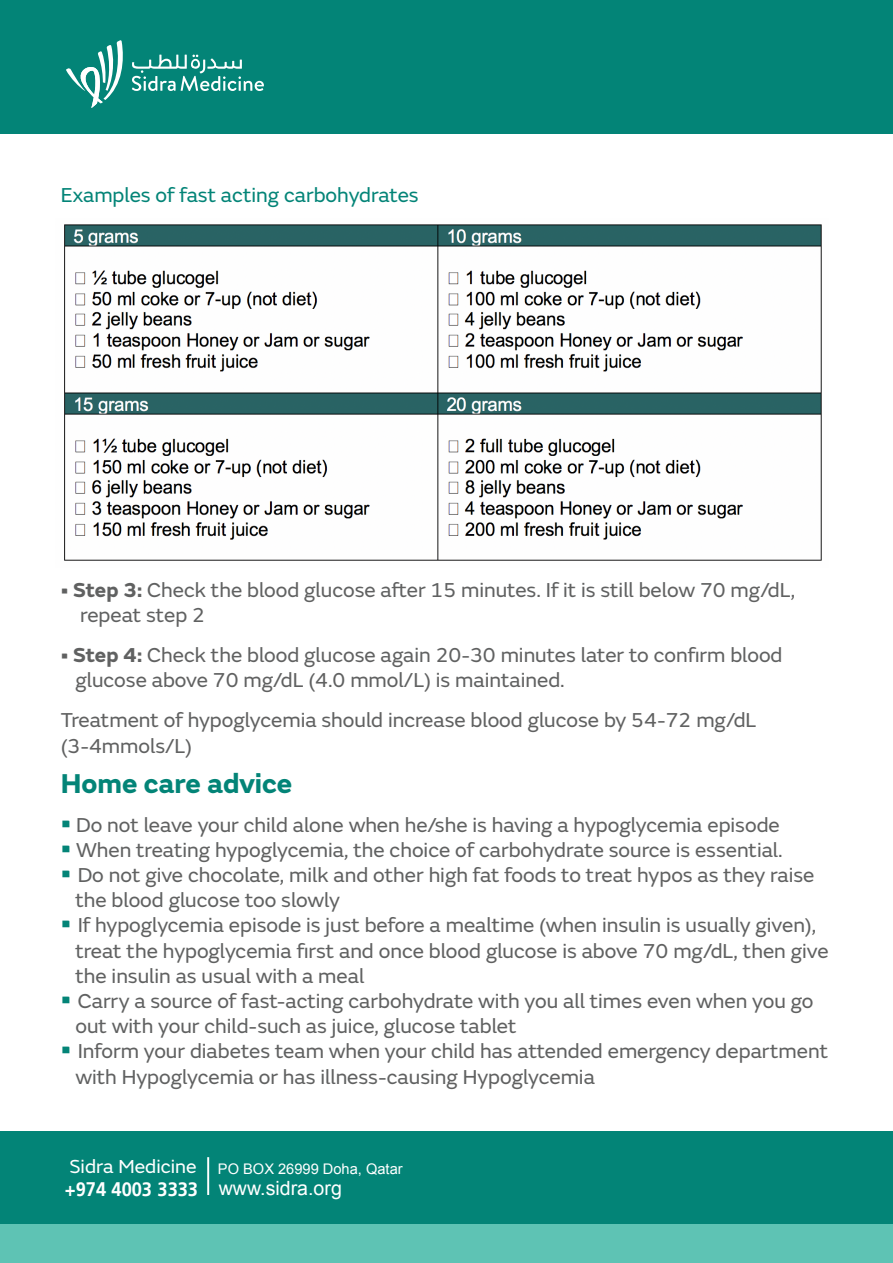
<style>
.page{position:relative;width:893px;height:1263px;background:#fff}
.page>*{position:absolute;margin:0;border:0;box-sizing:border-box;transform-origin:0 0}
.t1{font:700 28.35px "FS Emeric";color:#038477}
.t2{font:21px/25.2px "FS Emeric";color:#606161}
.t3{font:21px "FS Emeric";color:#038477}
.t4{font:19.65px "Arial";color:#fff}
.t5{font:14.7px "Arial";color:#fff}
.s1{font-weight:700}
.s2{font-weight:700;font-size:28.35px;color:#038477}
.s3{font-family:"FS Emeric";font-size:19.65px}
.s4{font-family:"Frutiger LT Arabic 65";font-weight:700}
</style>
<div class="page">
<div style="left:0;top:0;width:893px;height:134px;background:#038477"></div>
<div style="left:0;top:1131px;width:893px;height:96px;background:#038477"></div>
<div style="left:0;top:1225px;width:893px;height:38px;background:#5ec3b4"></div>
<hr style="left:207px;top:1157px;width:2px;height:38px;background:#fff">
<svg style="left:66px;top:40px;width:57px;height:68px"></svg>
<svg style="left:132px;top:55px;width:132px;height:36px"></svg>
<img style="left:64px;top:224px;width:758px;height:337px">
<p class="t3" style="left:61px;top:180px;width:359px">Examples of fast acting carbohydrates</p>
<p class="t2" style="left:80px;top:576px;width:717px;text-indent:-19px"><span class="s1">• Step 3:</span> Check the blood glucose after 15 minutes. If it is still below 70 mg/dL, repeat step 2</p>
<p class="t2" style="left:75px;top:641px;width:709px;text-indent:-15px"><span class="s1">• Step 4:</span> Check the blood glucose again 20-30 minutes later to confirm blood glucose above 70 mg/dL (4.0 mmol/L) is maintained.</p>
<p class="t2" style="left:61px;top:707px;width:697px">Treatment of hypoglycemia should increase blood glucose by 54-72 mg/dL (3-4mmols/L)</p>
<h1 class="t1" style="left:61px;top:761px;width:233px">Home care advice</h1>
<p class="t2" style="left:61px;top:811px;width:720px"><span class="s2">•</span> Do not leave your child alone when he/she is having a hypoglycemia episode</p>
<p class="t2" style="left:61px;top:836px;width:723px"><span class="s2">•</span> When treating hypoglycemia, the choice of carbohydrate source is essential.</p>
<p class="t2" style="left:75px;top:861px;width:740px;text-indent:-15px"><span class="s2">•</span> Do not give chocolate, milk and other high fat foods to treat hypos as they raise the blood glucose too slowly</p>
<p class="t2" style="left:75px;top:911px;width:755px;text-indent:-15px"><span class="s2">•</span> If hypoglycemia episode is just before a mealtime (when insulin is usually given), treat the hypoglycemia first and once blood glucose is above 70 mg/dL, then give the insulin as usual with a meal</p>
<p class="t2" style="left:75px;top:987px;width:740px;text-indent:-15px"><span class="s2">•</span> Carry a source of fast-acting carbohydrate with you all times even when you go out with your child-such as juice, glucose tablet</p>
<p class="t2" style="left:75px;top:1037px;width:754px;text-indent:-15px"><span class="s2">•</span> Inform your diabetes team when your child has attended emergency department with Hypoglycemia or has illness-causing Hypoglycemia</p>
<p class="t5" style="left:70px;top:1159px;width:335px"><span class="s3">Sidra Medicine</span> PO BOX 26999 Doha, Qatar</p>
<p class="t4" style="left:65px;top:1175px;width:279px"><span class="s4">+974 4003 3333</span> www.sidra.org</p>
</div>
